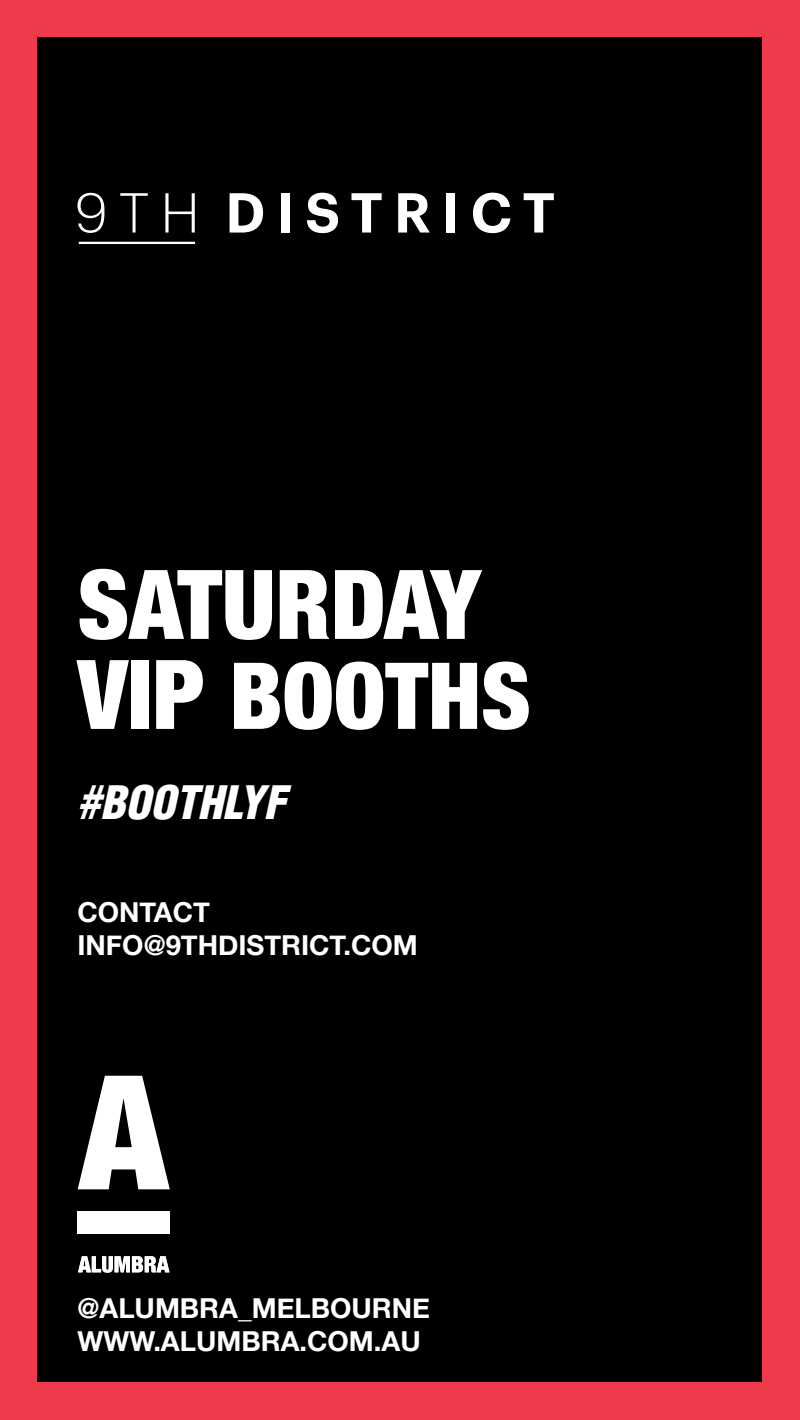
<style>
.page{position:relative;width:800px;height:1420px;background:#ef3a4c}
.page>*{position:absolute;margin:0;border:0;box-sizing:border-box;transform-origin:0 0}
.t1{font:900 condensed 96.25px "Helvetica Neue";color:#fff}
.t2{font:900 condensed 92.5px "Helvetica Neue";color:#fff}
.t3{font:italic 900 condensed 45px "Helvetica";color:#fff}
.t4{font:700 27.5px/33px "Helvetica Neue";color:#fff}
.s1{font-size:96.25px}
</style>
<div class="page">
<div style="left:38px;top:38px;width:724px;height:1344px;background:#000"></div>
<svg style="left:78px;top:193px;width:26px;height:40px"></svg>
<svg style="left:120px;top:193px;width:28px;height:40px"></svg>
<svg style="left:165px;top:193px;width:30px;height:40px"></svg>
<svg style="left:230px;top:193px;width:33px;height:40px"></svg>
<div style="left:281px;top:193px;width:9px;height:40px;background:#fff"></div>
<svg style="left:307px;top:193px;width:31px;height:40px"></svg>
<svg style="left:352px;top:193px;width:30px;height:40px"></svg>
<svg style="left:398px;top:193px;width:32px;height:40px"></svg>
<div style="left:446px;top:193px;width:9px;height:40px;background:#fff"></div>
<svg style="left:473px;top:193px;width:37px;height:40px"></svg>
<svg style="left:524px;top:193px;width:30px;height:40px"></svg>
<hr style="left:79px;top:242px;width:116px;height:2px;background:#fff">
<svg style="left:78px;top:1076px;width:92px;height:113px"></svg>
<div style="left:78px;top:1212px;width:92px;height:22px;background:#fff"></div>
<svg style="left:78px;top:1256px;width:91px;height:17px"></svg>
<h1 class="t1" style="left:78px;top:525px;width:405px">SATURDAY</h1>
<h2 class="t2" style="left:78px;top:620px;width:455px"><span class="s1">VIP</span> BOOTHS</h2>
<h3 class="t3" style="left:78px;top:774px;width:210px">#BOOTHLYF</h3>
<p class="t4" style="left:78px;top:896px;width:342px">CONTACT<br>INFO@9THDISTRICT.COM</p>
<p class="t4" style="left:78px;top:1292px;width:354px">@ALUMBRA_MELBOURNE<br>WWW.ALUMBRA.COM.AU</p>
</div>
